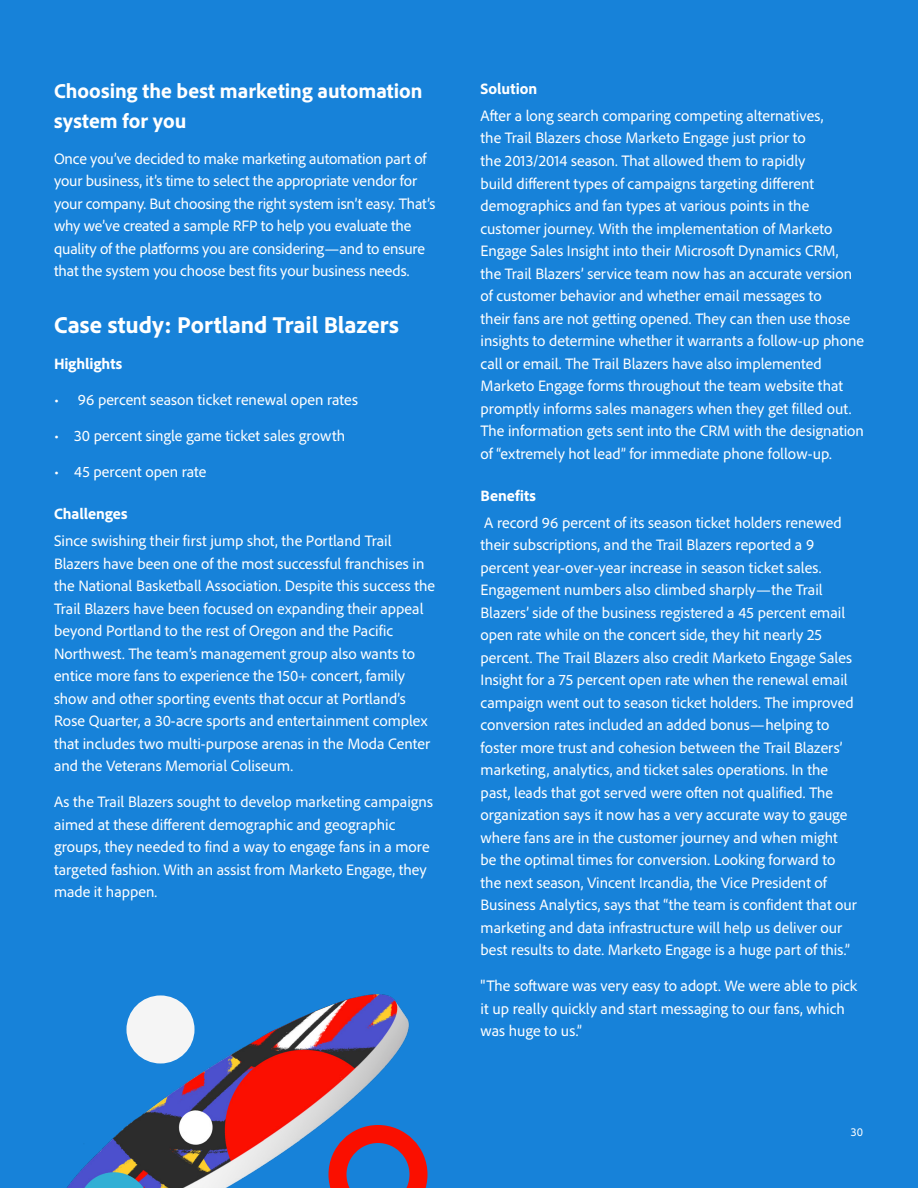
<style>
.page{position:relative;width:918px;height:1188px;background:#1782d9}
.page>*{position:absolute;margin:0;border:0;box-sizing:border-box;transform-origin:0 0}
.t1{font:800 24px "Adobe Clean";color:#fff}
.t2{font:800 21px/30px "Adobe Clean";color:#fff}
.t3{font:15.75px/22.5px "Adobe Clean";color:#fff}
.t4{font:800 15.75px "Adobe Clean";color:#fff}
.t5{font:12px "Adobe Clean";color:#fff}
</style>
<div class="page">
<img style="left:67px;top:994px;width:342px;height:194px">
<div style="left:126px;top:995px;width:69px;height:69px;background:#f5f5f5;border-radius:50%"></div>
<svg style="left:328px;top:1125px;width:100px;height:63px"></svg>
<h2 class="t2" style="left:54px;top:75px;width:370px">Choosing the best marketing automation system for you</h2>
<p class="t3" style="left:54px;top:147px;width:383px">Once you’ve decided to make marketing automation part of your business, it’s time to select the appropriate vendor for your company. But choosing the right system isn’t easy. That’s why we’ve created a sample RFP to help you evaluate the quality of the platforms you are considering—and to ensure that the system you choose best fits your business needs.</p>
<h1 class="t1" style="left:54px;top:310px;width:347px">Case study: Portland Trail Blazers</h1>
<p class="t4" style="left:54px;top:354px;width:70px">Highlights</p>
<p class="t3" style="left:54px;top:388px;width:306px">• 96 percent season ticket renewal open rates</p>
<p class="t3" style="left:54px;top:424px;width:293px">• 30 percent single game ticket sales growth</p>
<p class="t3" style="left:54px;top:460px;width:154px">• 45 percent open rate</p>
<p class="t4" style="left:54px;top:504px;width:75px">Challenges</p>
<p class="t3" style="left:54px;top:529px;width:383px">Since swishing their first jump shot, the Portland Trail Blazers have been one of the most successful franchises in the National Basketball Association. Despite this success the Trail Blazers have been focused on expanding their appeal beyond Portland to the rest of Oregon and the Pacific Northwest. The team’s management group also wants to entice more fans to experience the 150+ concert, family show and other sporting events that occur at Portland’s Rose Quarter, a 30-acre sports and entertainment complex that includes two multi-purpose arenas in the Moda Center and the Veterans Memorial Coliseum.</p>
<p class="t3" style="left:54px;top:790px;width:381px">As the Trail Blazers sought to develop marketing campaigns aimed at these different demographic and geographic groups, they needed to find a way to engage fans in a more targeted fashion. With an assist from Marketo Engage, they made it happen.</p>
<p class="t4" style="left:481px;top:78px;width:58px">Solution</p>
<p class="t3" style="left:481px;top:104px;width:385px">After a long search comparing competing alternatives,<br>the Trail Blazers chose Marketo Engage just prior to<br>the 2013/2014 season. That allowed them to rapidly<br>build different types of campaigns targeting different demographics and fan types at various points in the customer journey. With the implementation of Marketo Engage Sales Insight into their Microsoft Dynamics CRM,<br>the Trail Blazers’ service team now has an accurate version of customer behavior and whether email messages to<br>their fans are not getting opened. They can then use those insights to determine whether it warrants a follow-up phone call or email. The Trail Blazers have also implemented Marketo Engage forms throughout the team website that promptly informs sales managers when they get filled out.<br>The information gets sent into the CRM with the designation of “extremely hot lead” for immediate phone follow-up.</p>
<p class="t4" style="left:481px;top:485px;width:57px">Benefits</p>
<p class="t3" style="left:481px;top:511px;width:378px">A record 96 percent of its season ticket holders renewed their subscriptions, and the Trail Blazers reported a 9 percent year-over-year increase in season ticket sales.<br>Engagement numbers also climbed sharply—the Trail Blazers’ side of the business registered a 45 percent email open rate while on the concert side, they hit nearly 25 percent. The Trail Blazers also credit Marketo Engage Sales Insight for a 75 percent open rate when the renewal email campaign went out to season ticket holders. The improved conversion rates included an added bonus—helping to foster more trust and cohesion between the Trail Blazers’ marketing, analytics, and ticket sales operations. In the past, leads that got served were often not qualified. The organization says it now has a very accurate way to gauge where fans are in the customer journey and when might be the optimal times for conversion. Looking forward to the next season, Vincent Ircandia, the Vice President of Business Analytics, says that “the team is confident that our marketing and data infrastructure will help us deliver our best results to date. Marketo Engage is a huge part of this.”</p>
<p class="t3" style="left:481px;top:974px;width:378px">"The software was very easy to adopt. We were able to pick it up really quickly and start messaging to our fans, which was huge to us.”</p>
<p class="t5" style="left:851px;top:1124px;width:14px">30</p>
</div>
